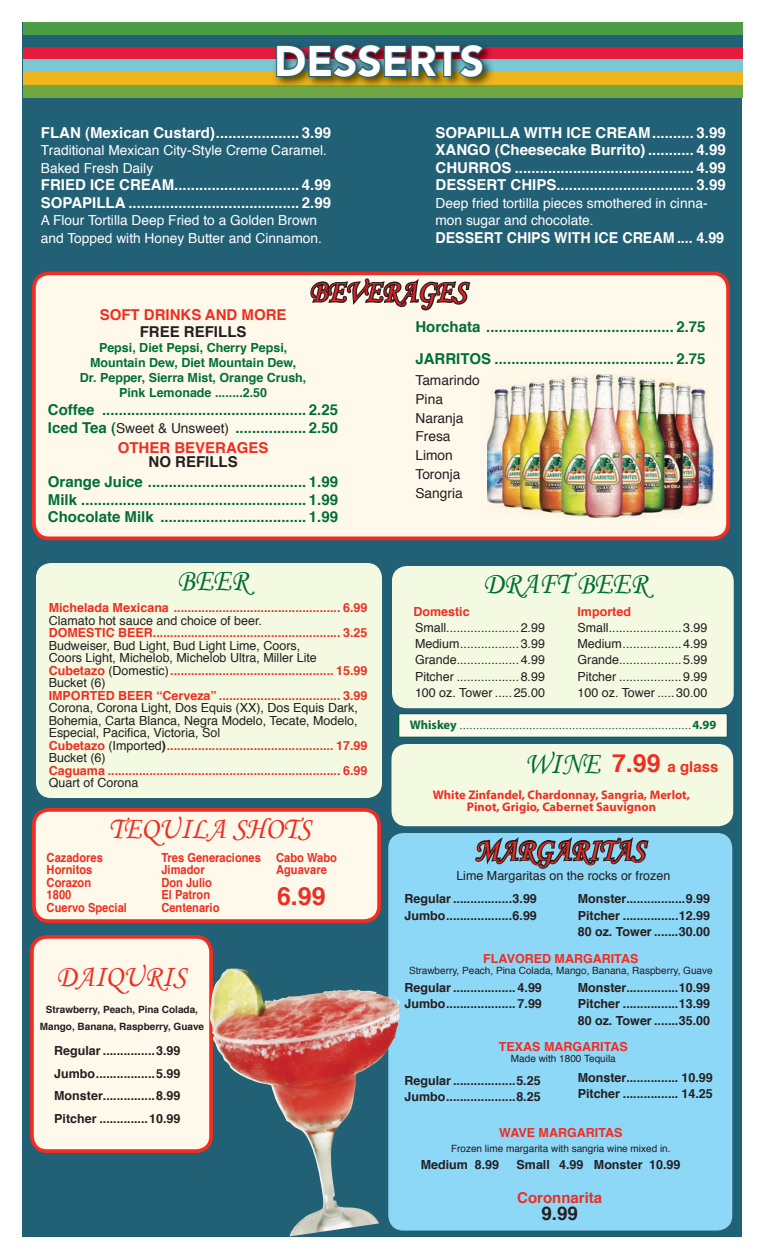
<style>
.page{position:relative;width:765px;height:1260px;background:#fff}
.page>*{position:absolute;margin:0;border:0;box-sizing:border-box;transform-origin:0 0}
.t1{font:900 42.5px "Avenir LT Std";color:#fff}
.t2{font:31.25px "Monotype Corsiva";color:#ee2e22;scale:.93 1}
.t3{font:31.25px "Monotype Corsiva";color:#006f34;scale:.93 1}
.t4{font:31.25px "Monotype Corsiva";color:#ec2025;scale:.93 1}
.t5{font:700 25px "Helvetica";color:#ee2e22}
.t6{font:700 18.75px "Helvetica";color:#231f20}
.t7{font:700 15px/19.1px "Helvetica";color:#006f34;text-align:center}
.t8{font:700 15px/17.5px "Helvetica";color:#fff}
.t9{font:700 15px "Helvetica";color:#ee2e22}
.t10{font:700 15px "Helvetica";color:#fff;scale:.95 1}
.t11{font:700 15px "Helvetica";color:#231f20}
.t12{font:13.75px/17.5px "Helvetica";color:#fff}
.t13{font:13.75px/18.8px "Helvetica";color:#231f20}
.t14{font:12.5px/16.2px "Helvetica";color:#231f20}
.t15{font:700 12.5px/16.2px "Helvetica";color:#231f20}
.t16{font:700 12.5px "Helvetica";color:#ee2e22}
.t17{font:700 12.5px/15px "Helvetica";color:#006f34;text-align:center}
.t18{font:700 12.5px/12.5px "Helvetica";color:#ee2e22;scale:.89 1}
.t19{font:12.5px "Bradley Hand ITCTT Bold";color:#006f34}
.t20{font:700 12.5px/12.5px "Myriad Pro";color:#ee2e22;text-align:center}
.t21{font:10px "Helvetica";color:#231f20}
.t22{font:700 10px/16.2px "Helvetica";color:#231f20;text-align:center}
.s1{font-weight:400;font-size:13.75px;color:#231f20}
.s2{color:#ee2e22}
.s3{font-weight:700;color:#ee2e22}
.s4{font-weight:700}
.s5{font-family:"Myriad Pro";font-weight:700}
.s6{font-size:25px}
</style>
<div class="page">
<div style="left:22px;top:22px;width:720px;height:1216px;background:#226075"></div>
<div style="left:23px;top:22px;width:720px;height:13px;background:#4c9d44"></div>
<div style="left:23px;top:35px;width:720px;height:13px;background:#226075"></div>
<div style="left:23px;top:47px;width:720px;height:13px;background:#e61b3c"></div>
<div style="left:23px;top:59px;width:720px;height:13px;background:#79c8d3"></div>
<div style="left:23px;top:72px;width:720px;height:12px;background:#eeb51a"></div>
<div style="left:23px;top:85px;width:720px;height:12px;background:#70a742"></div>
<img style="left:274px;top:47px;width:218px;height:25px">
<img style="left:273px;top:72px;width:221px;height:14px">
<svg style="left:275px;top:46px;width:211px;height:33px;background:#525354"></svg>
<div style="left:399px;top:714px;width:328px;height:23px;background:#fef9ed"></div>
<div style="left:398px;top:713px;width:330px;height:25px;border:1px solid #006f34"></div>
<div style="left:34px;top:273px;width:694px;height:265px;background:#fef9ea;border-radius:15px"></div>
<div style="left:32px;top:271px;width:698px;height:269px;border:4px solid #ee2e22;border-radius:15px"></div>
<svg style="left:309px;top:273px;width:163px;height:38px"></svg>
<div style="left:36px;top:563px;width:346px;height:235px;background:#f4f9e1;border-radius:15px"></div>
<div style="left:34px;top:810px;width:345px;height:111px;background:#fef9ea;border-radius:15px"></div>
<div style="left:32px;top:808px;width:349px;height:115px;border:4px solid #ee2e22;border-radius:15px"></div>
<div style="left:392px;top:566px;width:342px;height:142px;background:#f4f9e1;border-radius:15px"></div>
<div style="left:388px;top:833px;width:344px;height:398px;background:#8dd7f7;border-radius:15px"></div>
<svg style="left:473px;top:826px;width:177px;height:43px"></svg>
<div style="left:32px;top:937px;width:179px;height:214px;background:#fef9ea;border-radius:15px"></div>
<div style="left:30px;top:935px;width:183px;height:218px;border:4px solid #ee2e22;border-radius:15px"></div>
<div style="left:391px;top:744px;width:342px;height:82px;background:#f4f9e1;border-radius:15px"></div>
<img style="left:487px;top:374px;width:226px;height:143px">
<img style="left:210px;top:969px;width:190px;height:267px">
<h1 class="t1" style="left:274px;top:35px;width:212px">DESSERTS</h1>
<p class="t8" style="left:41px;top:124px;width:292px">FLAN (Mexican Custard) .................... 3.99</p>
<p class="t12" style="left:41px;top:142px;width:287px">Traditional Mexican City-Style Creme Caramel.<br>Baked Fresh Daily</p>
<p class="t8" style="left:41px;top:176px;width:292px">FRIED ICE CREAM .............................. 4.99<br>SOPAPILLA ......................................... 2.99</p>
<p class="t12" style="left:41px;top:212px;width:283px">A Flour Tortilla Deep Fried to a Golden Brown and Topped with Honey Butter and Cinnamon.</p>
<p class="t8" style="left:436px;top:124px;width:292px;text-align:justify">SOPAPILLA WITH ICE CREAM .......... 3.99<br>XANGO (Cheesecake Burrito) ........... 4.99<br>CHuRROS ........................................... 4.99<br>DESSERT CHIPS................................. 3.99</p>
<p class="t12" style="left:436px;top:195px;width:274px">Deep fried tortilla pieces smothered in cinna&shy;mon sugar and chocolate.</p>
<p class="t10" style="left:436px;top:225px;width:305px">DESSERT CHIPS WITH ICE CREAM .... 4.99</p>
<h2 class="t4" style="left:310px;top:273px;width:170px">BEVERAGES</h2>
<p class="t9" style="left:100px;top:302px;width:188px">SOFT DRINKS AND MORE</p>
<p class="t11" style="left:140px;top:320px;width:108px">FREE REFILLS</p>
<p class="t17" style="left:80px;top:340px;width:228px">Pepsi, Diet Pepsi, Cherry Pepsi, Mountain Dew, Diet Mountain Dew,<br>Dr. Pepper, Sierra Mist, Orange Crush, Pink Lemonade ........2.50</p>
<p class="t7" style="left:48px;top:400px;width:292px">Coffee ................................................. 2.25<br>Iced Tea (<span class="s1">Sweet &amp; Unsweet)</span> ................. 2.50<br><span class="s2">OTHER BEVERAGES</span></p>
<p class="t11" style="left:149px;top:449px;width:91px">NO REFILLS</p>
<p class="t7" style="left:48px;top:473px;width:292px;line-height:17.5px;text-align:justify">Orange Juice ...................................... 1.99<br>Milk ...................................................... 1.99<br>Chocolate Milk ................................... 1.99</p>
<p class="t7" style="left:415px;top:311px;width:292px;line-height:31.5px;text-align:left">Horchata ............................................. 2.75<br>JARRITOS ........................................... 2.75</p>
<p class="t13" style="left:415px;top:371px;width:66px">Tamarindo<br>Pina<br>Naranja<br>Fresa<br>Limon<br>Toronja<br>Sangria</p>
<h2 class="t3" style="left:177px;top:561px;width:78px">BEER</h2>
<p class="t16" style="left:49px;top:598px;width:320px">Michelada Mexicana ................................................ 6.99</p>
<p class="t14" style="left:49px;top:612px;width:215px">Clamato hot sauce and choice of beer.</p>
<p class="t16" style="left:49px;top:623px;width:320px">DOMESTIC BEER ...................................................... 3.25</p>
<p class="t14" style="left:49px;top:639px;width:320px;line-height:12.5px">Budweiser, Bud Light, Bud Light Lime, Coors,<br>Coors Light, Michelob, Michelob Ultra, Miller Lite <span class="s3">Cubetazo</span> (Domestic) <span class="s3">............................................... 15.99<br></span>Bucket (6)</p>
<p class="t16" style="left:49px;top:685px;width:320px">IMPORTED BEER “Cerveza” ................................... 3.99</p>
<p class="t14" style="left:49px;top:702px;width:320px;line-height:12.5px">Corona, Corona Light, Dos Equis (XX), Dos Equis Dark, Bohemia, Carta Blanca, Negra Modelo, Tecate, Modelo, Especial, Pacifica, Victoria, Sol<br><span class="s3">Cubetazo</span> (Imported<span class="s4">)</span> <span class="s3">................................................ 17.99<br></span>Bucket (6)</p>
<p class="t16" style="left:49px;top:760px;width:320px">Caguama ................................................................... 6.99</p>
<p class="t14" style="left:49px;top:775px;width:91px">Quart of Corona</p>
<h2 class="t2" style="left:109px;top:809px;width:219px">TEQUILA SHOTS</h2>
<p class="t18" style="left:47px;top:851px;width:92px">Cazadores<br>Hornitos<br>Corazon<br>1800<br>Cuervo Special</p>
<p class="t18" style="left:161px;top:851px;width:113px">Tres Generaciones<br>Jimador<br>Don Julio<br>El Patron<br>Centenario</p>
<p class="t18" style="left:276px;top:851px;width:70px">Cabo Wabo<br>Aguavare</p>
<h3 class="t5" style="left:277px;top:876px;width:50px">6.99</h3>
<h2 class="t2" style="left:56px;top:957px;width:141px">DAIQURIS</h2>
<p class="t22" style="left:40px;top:1002px;width:166px">Strawberry, Peach, Pina Colada,<br>Mango, Banana, Raspberry, Guave</p>
<p class="t15" style="left:54px;top:1040px;width:128px;line-height:22.5px;text-align:justify">Regular ...............3.99<br>Jumbo .................5.99<br>Monster ...............8.99<br>Pitcher ..............10.99</p>
<h2 class="t3" style="left:483px;top:565px;width:178px">DRAFT BEER</h2>
<p class="t16" style="left:413px;top:602px;width:58px">Domestic</p>
<p class="t16" style="left:578px;top:602px;width:55px">Imported</p>
<p class="t14" style="left:415px;top:620px;width:131px;text-align:justify">Small.....................2.99<br>Medium .................3.99<br>Grande..................4.99<br>Pitcher ..................8.99<br>100 oz. Tower .....25.00</p>
<p class="t14" style="left:577px;top:620px;width:131px;text-align:justify">Small.....................3.99<br>Medium .................4.99<br>Grande..................5.99<br>Pitcher ..................9.99<br>100 oz. Tower .....30.00</p>
<p class="t19" style="left:410px;top:716px;width:308px"><span class="s5">Whiskey</span> .......................................................................<span class="s5">4.99</span></p>
<h2 class="t3" style="left:525px;top:744px;width:82px">WINE</h2>
<p class="t20" style="left:433px;top:788px;width:259px">White Zinfandel, Chardonnay, Sangria, merlot, pinot, Grigio, Cabernet Sauvignon</p>
<p class="t9" style="left:612px;top:755px;width:108px"><span class="s6">7.99</span> a glass</p>
<h2 class="t2" style="left:475px;top:831px;width:185px">MARGARITAS</h2>
<p class="t15" style="left:404px;top:891px;width:134px">Regular .................3.99<br>Jumbo ...................6.99</p>
<p class="t14" style="left:456px;top:868px;width:215px">Lime Margaritas on the rocks or frozen</p>
<p class="t15" style="left:578px;top:891px;width:134px;text-align:justify">Monster .................9.99<br>Pitcher ................12.99<br>80 oz. Tower .......30.00</p>
<p class="t16" style="left:483px;top:949px;width:157px">FLAVORED MARGARITAS</p>
<p class="t21" style="left:409px;top:963px;width:305px">Strawberry, Peach, Pina Colada, Mango, Banana, Raspberry, Guave</p>
<p class="t15" style="left:404px;top:980px;width:139px">Regular .................. 4.99<br>Jumbo .................... 7.99</p>
<p class="t15" style="left:578px;top:980px;width:134px;text-align:justify">Monster ...............10.99<br>Pitcher ................13.99<br>80 oz. Tower .......35.00</p>
<p class="t16" style="left:499px;top:1036px;width:130px">TEXAS MARGARITAS</p>
<p class="t21" style="left:511px;top:1050px;width:106px">Made with 1800 Tequila</p>
<p class="t15" style="left:404px;top:1072px;width:138px">Regular ..................5.25<br>Jumbo ....................8.25</p>
<p class="t15" style="left:578px;top:1070px;width:136px">Monster ............... 10.99<br>Pitcher ................ 14.25</p>
<p class="t16" style="left:499px;top:1123px;width:125px">WAVE MARGARITAS</p>
<p class="t21" style="left:451px;top:1140px;width:221px">Frozen lime margarita with sangria wine mixed in.</p>
<p class="t15" style="left:421px;top:1157px;width:80px">Medium 8.99</p>
<p class="t15" style="left:517px;top:1157px;width:165px">Small 4.99 Monster 10.99</p>
<p class="t9" style="left:517px;top:1185px;width:87px">Coronnarita</p>
<h3 class="t6" style="left:542px;top:1198px;width:38px">9.99</h3>
</div>
